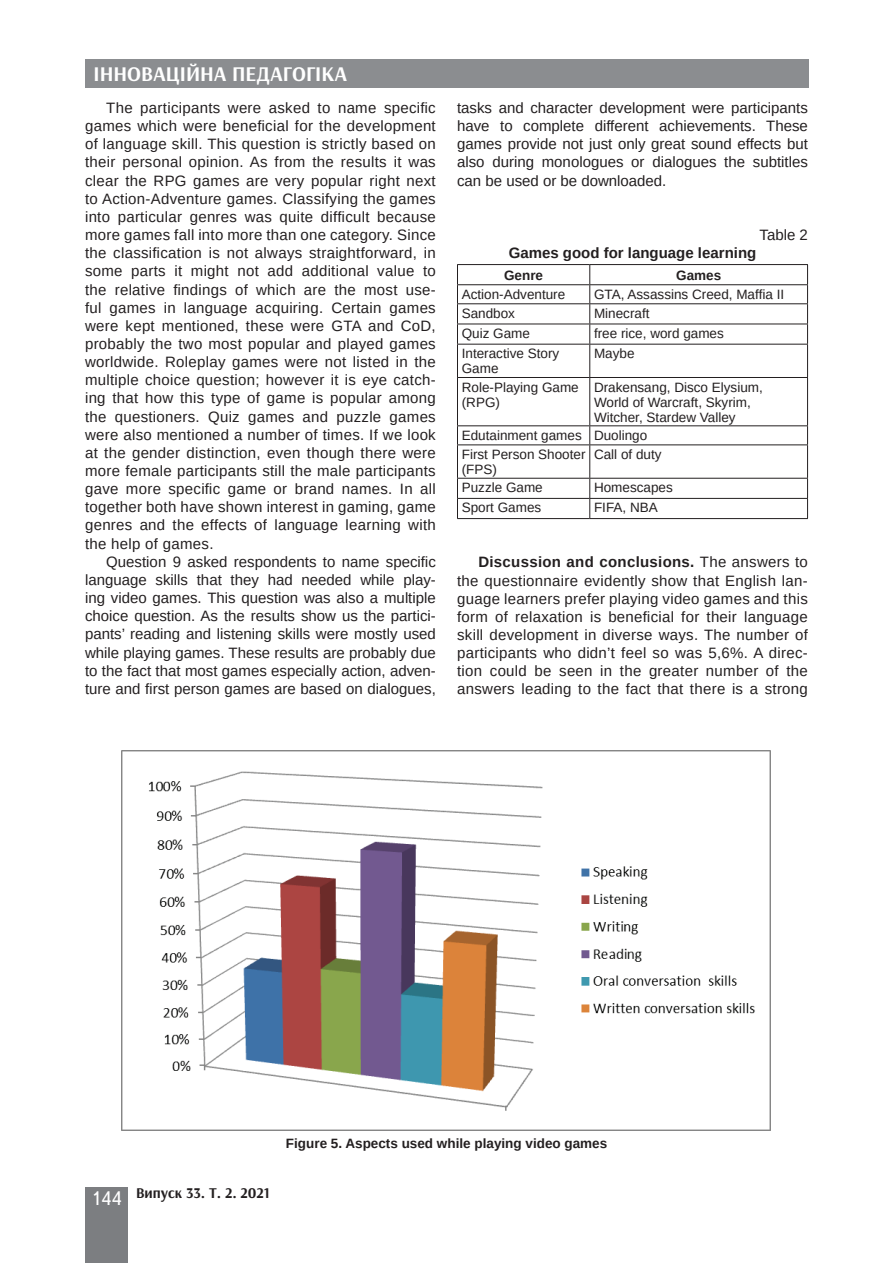
<style>
.page{position:relative;width:893px;height:1263px;background:#fff}
.page>*{position:absolute;margin:0;border:0;box-sizing:border-box;transform-origin:0 0}
.t1{font:700 21px "Arsenal";color:#fff}
.t2{font:15px/18.1px "Arimo";color:#231f20;text-align:justify}
.t3{font:700 15px "Arimo";color:#231f20}
.t4{font:700 15px "Arsenal";color:#231f20}
.t5{font:13.5px/15px "Arimo";color:#231f20}
.t6{font:700 13.5px "Arimo";color:#231f20}
.s1{font-weight:700}
.s2{font-family:"Ukrainian Text";font-weight:400;font-size:19.5px;color:#fff}
</style>
<div class="page">
<div style="left:85px;top:59px;width:723px;height:29px;background:#8b8d90"></div>
<div style="left:85px;top:1186px;width:43px;height:76px;background:#7c7e81"></div>
<hr style="left:457px;top:264px;width:133px;height:1px;background:#231f20">
<hr style="left:590px;top:264px;width:218px;height:1px;background:#231f20">
<hr style="left:457px;top:284px;width:133px;height:1px;background:#231f20">
<hr style="left:590px;top:284px;width:218px;height:1px;background:#231f20">
<hr style="left:457px;top:303px;width:133px;height:1px;background:#231f20">
<hr style="left:590px;top:303px;width:218px;height:1px;background:#231f20">
<hr style="left:457px;top:324px;width:133px;height:1px;background:#231f20">
<hr style="left:590px;top:324px;width:218px;height:1px;background:#231f20">
<hr style="left:457px;top:344px;width:133px;height:1px;background:#231f20">
<hr style="left:590px;top:344px;width:218px;height:1px;background:#231f20">
<hr style="left:457px;top:377px;width:133px;height:1px;background:#231f20">
<hr style="left:590px;top:377px;width:218px;height:1px;background:#231f20">
<hr style="left:457px;top:425px;width:133px;height:1px;background:#231f20">
<hr style="left:590px;top:425px;width:218px;height:1px;background:#231f20">
<hr style="left:457px;top:444px;width:133px;height:1px;background:#231f20">
<hr style="left:590px;top:444px;width:218px;height:1px;background:#231f20">
<hr style="left:457px;top:478px;width:133px;height:1px;background:#231f20">
<hr style="left:590px;top:478px;width:218px;height:1px;background:#231f20">
<hr style="left:457px;top:498px;width:133px;height:1px;background:#231f20">
<hr style="left:590px;top:498px;width:218px;height:1px;background:#231f20">
<hr style="left:457px;top:518px;width:133px;height:1px;background:#231f20">
<hr style="left:590px;top:518px;width:218px;height:1px;background:#231f20">
<svg style="left:457px;top:265px;width:1px;height:79px"></svg>
<hr style="left:457px;top:344px;width:1px;height:33px;background:#231f20">
<hr style="left:457px;top:378px;width:1px;height:47px;background:#231f20">
<svg style="left:457px;top:426px;width:1px;height:18px"></svg>
<hr style="left:457px;top:445px;width:1px;height:33px;background:#231f20">
<svg style="left:457px;top:479px;width:1px;height:39px"></svg>
<svg style="left:589px;top:265px;width:1px;height:79px"></svg>
<svg style="left:807px;top:265px;width:1px;height:79px"></svg>
<hr style="left:589px;top:344px;width:1px;height:33px;background:#231f20">
<hr style="left:807px;top:344px;width:1px;height:33px;background:#231f20">
<hr style="left:589px;top:378px;width:1px;height:47px;background:#231f20">
<hr style="left:807px;top:378px;width:1px;height:47px;background:#231f20">
<svg style="left:589px;top:426px;width:1px;height:18px"></svg>
<svg style="left:807px;top:426px;width:1px;height:18px"></svg>
<hr style="left:589px;top:445px;width:1px;height:33px;background:#231f20">
<hr style="left:807px;top:445px;width:1px;height:33px;background:#231f20">
<svg style="left:589px;top:479px;width:1px;height:39px"></svg>
<svg style="left:807px;top:479px;width:1px;height:39px"></svg>
<img style="left:121px;top:750px;width:650px;height:380px">
<h1 class="t1" style="left:94px;top:61px;width:255px">ІННОВАЦІЙНА ПЕДАГОГІКА</h1>
<p class="t2" style="left:85px;top:99px;width:352px;text-indent:21px">The participants were asked to name specific games which were beneficial for the development of language skill. This question is strictly based on their personal opinion. As from the results it was clear the RPG games are very popular right next to Action-Adventure games. Classifying the games into particular genres was quite difficult because more games fall into more than one category. Since the classification is not always straightforward, in some parts it might not add additional value to the relative findings of which are the most use&shy;ful games in language acquiring. Certain games were kept mentioned, these were GTA and CoD, probably the two most popular and played games worldwide. Roleplay games were not listed in the multiple choice question; however it is eye catch&shy;ing that how this type of game is popular among the questioners. Quiz games and puzzle games were also mentioned a number of times. If we look at the gender distinction, even though there were more female participants still the male participants gave more specific game or brand names. In all together both have shown interest in gaming, game genres and the effects of language learning with the help of games.</p>
<p class="t2" style="left:85px;top:553px;width:352px;text-indent:21px">Question 9 asked respondents to name specific language skills that they had needed while play&shy;ing video games. This question was also a multiple choice question. As the results show us the partici&shy;pants’ reading and listening skills were mostly used while playing games. These results are probably due to the fact that most games especially action, adven&shy;ture and first person games are based on dialogues,</p>
<p class="t2" style="left:457px;top:99px;width:352px">tasks and character development were participants have to complete different achievements. These games provide not just only great sound effects but also during monologues or dialogues the subtitles can be used or be downloaded.</p>
<p class="t2" style="left:760px;top:226px;width:50px">Table 2</p>
<p class="t3" style="left:509px;top:243px;width:249px">Games good for language learning</p>
<p class="t6" style="left:504px;top:266px;width:41px">Genre</p>
<p class="t6" style="left:676px;top:266px;width:47px">Games</p>
<p class="t5" style="left:462px;top:287px;width:105px">Action-Adventure</p>
<p class="t5" style="left:594px;top:287px;width:192px">GTA, Assassins Creed, Maffia II</p>
<p class="t5" style="left:462px;top:306px;width:55px">Sandbox</p>
<p class="t5" style="left:594px;top:306px;width:57px">Minecraft</p>
<p class="t5" style="left:462px;top:326px;width:70px">Quiz Game</p>
<p class="t5" style="left:594px;top:326px;width:131px">free rice, word games</p>
<p class="t5" style="left:462px;top:346px;width:99px">Interactive Story<br>Game</p>
<p class="t5" style="left:594px;top:346px;width:42px">Maybe</p>
<p class="t5" style="left:462px;top:379px;width:119px">Role-Playing Game (RPG)</p>
<p class="t5" style="left:594px;top:379px;width:170px">Drakensang, Disco Elysium,<br>World of Warcraft, Skyrim,<br>Witcher, Stardew Valley</p>
<p class="t5" style="left:462px;top:426px;width:187px;line-height:19px">Edutainment games Duolingo<br>First Person Shooter</p>
<p class="t5" style="left:462px;top:462px;width:37px">(FPS)</p>
<p class="t5" style="left:594px;top:447px;width:69px">Call of duty</p>
<p class="t5" style="left:462px;top:480px;width:83px">Puzzle Game</p>
<p class="t5" style="left:594px;top:480px;width:80px">Homescapes</p>
<p class="t5" style="left:462px;top:500px;width:81px">Sport Games</p>
<p class="t5" style="left:594px;top:500px;width:65px">FIFA, NBA</p>
<p class="t2" style="left:457px;top:553px;width:352px;text-indent:21px"><span class="s1">Discussion and conclusions.</span> The answers to the questionnaire evidently show that English lan&shy;guage learners prefer playing video games and this form of relaxation is beneficial for their language skill development in diverse ways. The number of participants who didn’t feel so was 5,6%. A direc&shy;tion could be seen in the greater number of the answers leading to the fact that there is a strong</p>
<p class="t4" style="left:91px;top:1183px;width:180px"><span class="s2">144</span> Випуск 33. Т. 2. 2021</p>
<p class="t6" style="left:286px;top:1134px;width:323px">Figure 5. Aspects used while playing video games</p>
</div>
